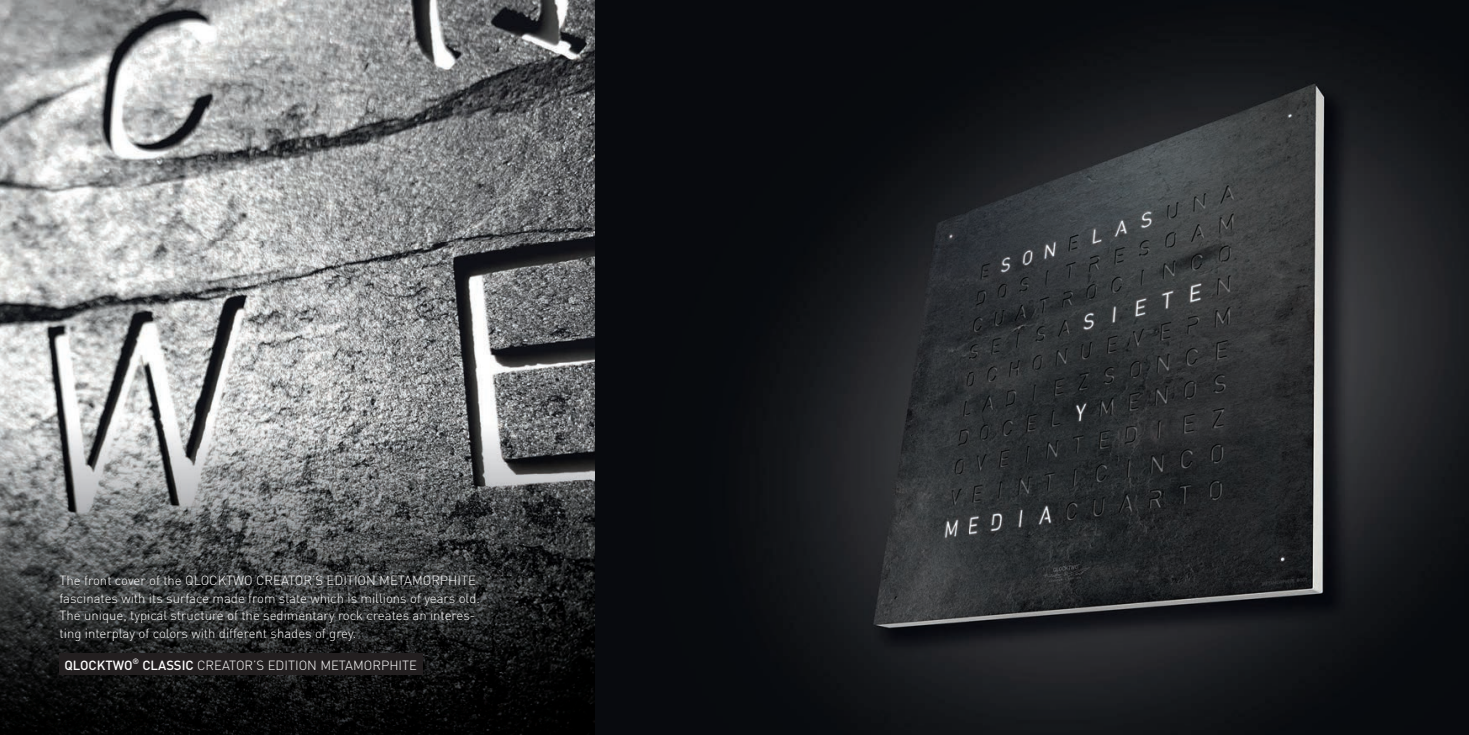
<style>
.page{position:relative;width:1469px;height:735px;background:#fff}
.page>*{position:absolute;margin:0;border:0;box-sizing:border-box;transform-origin:0 0}
.t1{font:300 13.12px/17.5px "FFDIN";color:#fff}
.t2{font:500 13.12px "FFDIN";color:#fff}
.t3{font:500 7.7px "FFDIN";color:#fff}
.s1{font-weight:500}
</style>
<div class="page">
<img style="left:0;top:0;width:595px;height:242px">
<img style="left:0;top:242px;width:595px;height:492px">
<img style="left:616px;top:734px;width:61px;height:1px">
<img style="left:595px;top:0;width:873px;height:734px">
<div style="left:60px;top:653px;width:363px;height:22px;background:#231f20"></div>
<p class="t1" style="left:60px;top:571px;width:422px">The front cover of the QLOCKTWO CREATOR’S EDITION METAMORPHITE fascinates with its surface made from slate which is millions of years old.<br>The unique, typical structure of the sedimentary rock creates an interes&shy;ting interplay of colors with different shades of grey.</p>
<p class="t2" style="left:64px;top:656px;width:70px">QLOCKTWO</p>
<p class="t3" style="left:133px;top:655px;width:8px">®</p>
<p class="t1" style="left:142px;top:655px;width:276px"><span class="s1">CLASSIC</span> CREATOR’S EDITION METAMORPHITE</p>
</div>
